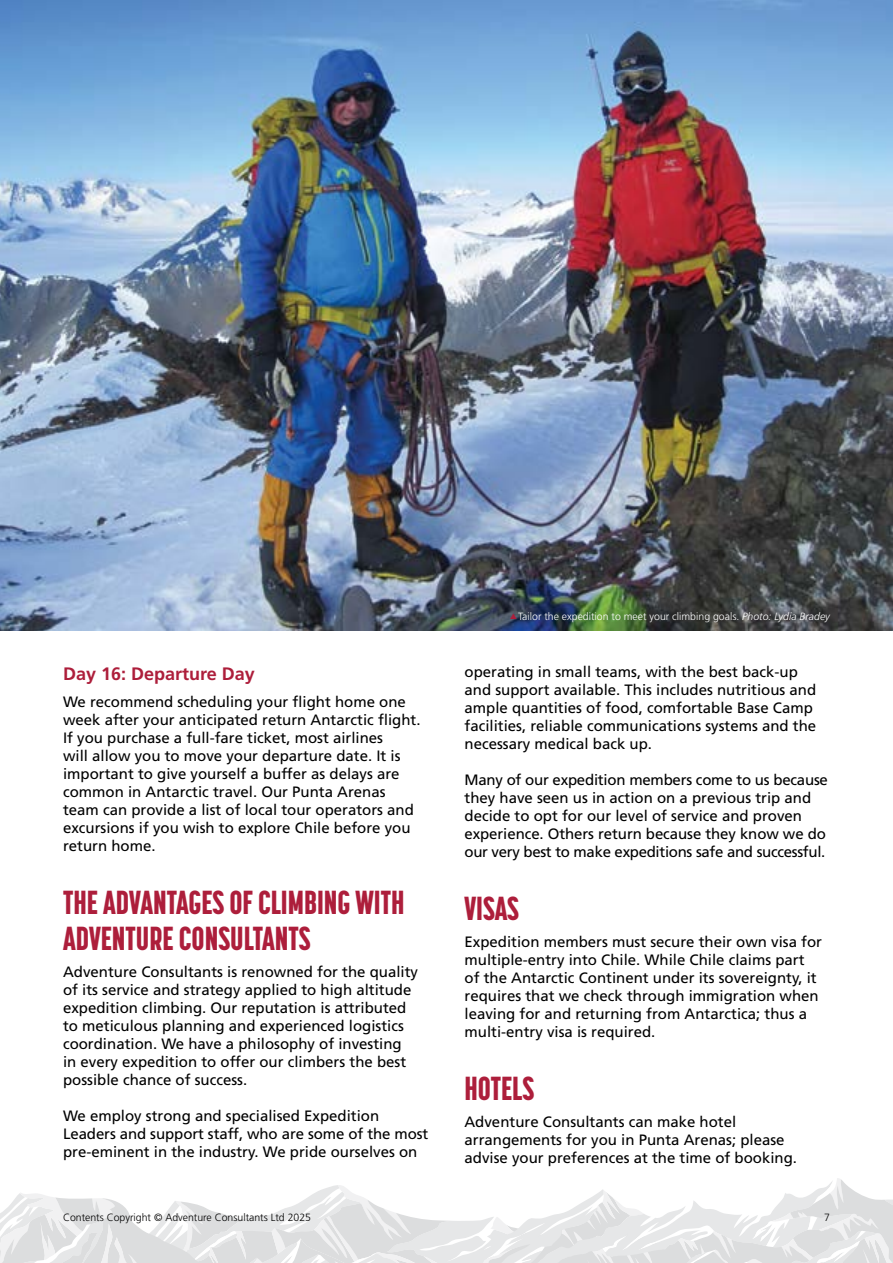
<style>
.page{position:relative;width:893px;height:1263px;background:#fff}
.page>*{position:absolute;margin:0;border:0;box-sizing:border-box;transform-origin:0 0}
.t1{font:800 33px/36px "Korolev Compressed";color:#ad1e3b}
.t2{font:700 18px "Frutiger LT Std";color:#ad1e3b}
.t3{font:15px/18px "Frutiger LT Std";color:#000}
.t4{font:300 10.5px "Frutiger LT Std";color:#fff}
.t5{font:300 10.5px "Frutiger LT Std";color:#000}
.s1{font-style:italic}
</style>
<div class="page">
<svg style="left:0;top:1178px;width:893px;height:85px"></svg>
<img style="left:0;top:0;width:893px;height:630px">
<svg style="left:510px;top:613px;width:7px;height:6px"></svg>
<p class="t2" style="left:63px;top:663px;width:193px">Day 16: Departure Day</p>
<p class="t3" style="left:63px;top:692px;width:359px">We recommend scheduling your flight home one week after your anticipated return Antarctic flight.<br>If you purchase a full-fare ticket, most airlines<br>will allow you to move your departure date. It is important to give yourself a buffer as delays are common in Antarctic travel. Our Punta Arenas team can provide a list of local tour operators and excursions if you wish to explore Chile before you return home.</p>
<h1 class="t1" style="left:63px;top:883px;width:343px">THE ADVANTAGES OF CLIMBING WITH<br>ADVENTURE CONSULTANTS</h1>
<p class="t3" style="left:63px;top:962px;width:357px">Adventure Consultants is renowned for the quality of its service and strategy applied to high altitude expedition climbing. Our reputation is attributed to meticulous planning and experienced logistics coordination. We have a philosophy of investing in every expedition to offer our climbers the best possible chance of success.</p>
<p class="t3" style="left:63px;top:1106px;width:367px">We employ strong and specialised Expedition<br>Leaders and support staff, who are some of the most pre-eminent in the industry. We pride ourselves on</p>
<p class="t4" style="left:518px;top:611px;width:313px">Tailor the expedition to meet your climbing goals. <span class="s1">Photo: Lydia Bradey</span></p>
<p class="t3" style="left:464px;top:663px;width:353px">operating in small teams, with the best back-up and support available. This includes nutritious and ample quantities of food, comfortable Base Camp facilities, reliable communications systems and the necessary medical back up.</p>
<p class="t3" style="left:464px;top:771px;width:365px">Many of our expedition members come to us because they have seen us in action on a previous trip and decide to opt for our level of service and proven experience. Others return because they know we do our very best to make expeditions safe and successful.</p>
<h1 class="t1" style="left:464px;top:890px;width:56px">VISAS</h1>
<p class="t3" style="left:464px;top:933px;width:359px">Expedition members must secure their own visa for multiple-entry into Chile. While Chile claims part of the Antarctic Continent under its sovereignty, it requires that we check through immigration when leaving for and returning from Antarctica; thus a multi-entry visa is required.</p>
<h1 class="t1" style="left:464px;top:1070px;width:71px">HOTELS</h1>
<p class="t3" style="left:464px;top:1113px;width:334px">Adventure Consultants can make hotel arrangements for you in Punta Arenas; please advise your preferences at the time of booking.</p>
<p class="t5" style="left:63px;top:1211px;width:250px">Contents Copyright © Adventure Consultants Ltd 2025</p>
<p class="t5" style="left:824px;top:1211px;width:7px">7</p>
</div>
